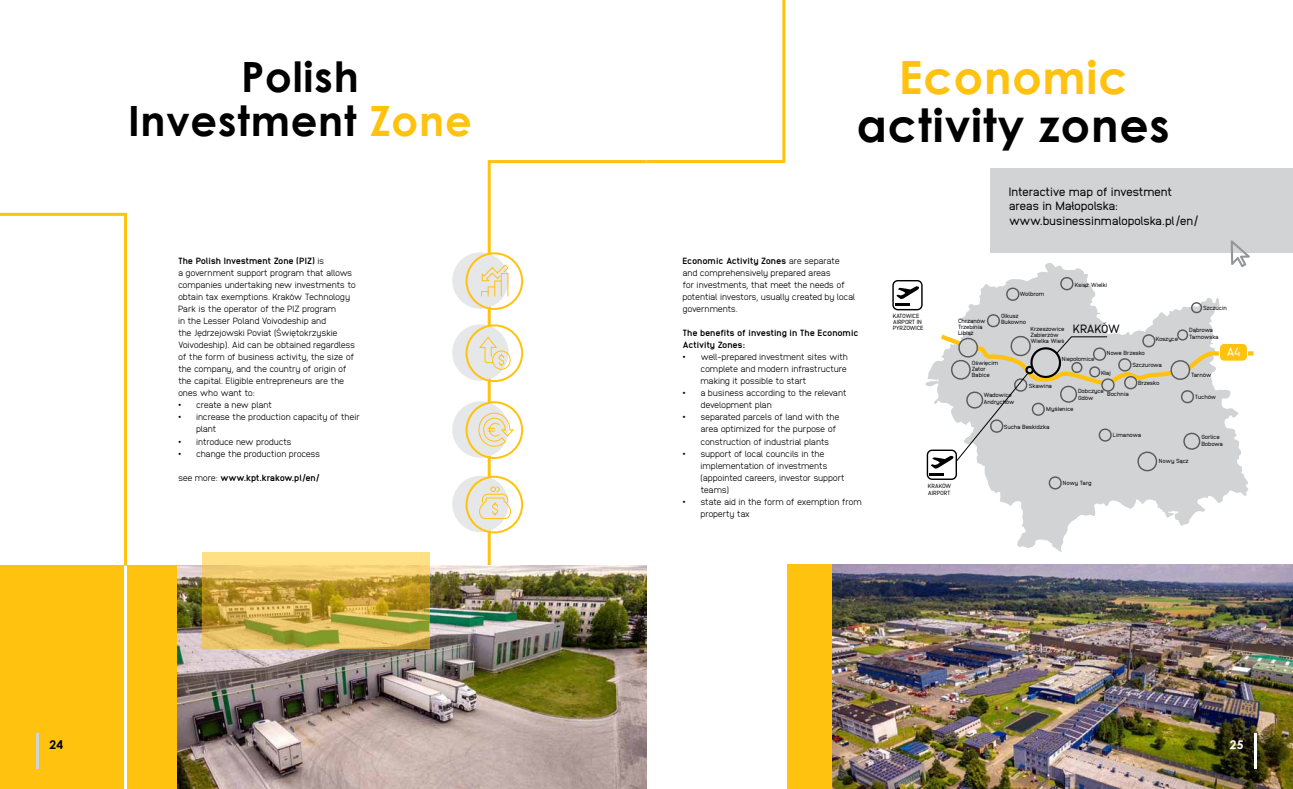
<style>
.page{position:relative;width:1293px;height:789px;background:#fff}
.page>*{position:absolute;margin:0;border:0;box-sizing:border-box;transform-origin:0 0}
.t1{font:700 45.7px "Century Gothic";letter-spacing:.02em;color:#000}
.t2{font:700 45.7px "Century Gothic";letter-spacing:.02em;color:#ffc20e}
.t3{font:700 41.7px/43.8px "Century Gothic";letter-spacing:.02em;color:#000;text-align:center}
.t4{font:12px/14.4px "Anodina";letter-spacing:-.03em;color:#000}
.t5{font:12px "Anodina";color:#fff}
.t6{font:700 12px "Century Gothic";color:#000}
.t7{font:700 12px "Century Gothic";color:#fff}
.t8{font:300 9px/12px "Anodina";letter-spacing:-.03em;color:#000}
.t9{font:300 9px/12px "Anodina";letter-spacing:-.05em;color:#000}
.t10{font:800 9px/12px "Anodina";letter-spacing:-.02em;color:#000}
.t11{font:800 9px "Anodina";letter-spacing:-.07em;color:#000}
.t12{font:6px/7.2px "Anodina";letter-spacing:-.03em;color:#000}
.t13{font:6px/6px "Anodina";letter-spacing:-.05em;color:#000}
.t14{font:6px "Anodina";letter-spacing:-.06em;color:#000}
.s1{color:#ffc20e}
.s2{font-weight:800}
.s3{font-weight:300}
</style>
<div class="page">
<div style="left:0;top:565px;width:178px;height:223px;background:#ffc20e"></div>
<svg style="left:0;top:212px;width:127px;height:353px"></svg>
<svg style="left:486px;top:160px;width:161px;height:628px"></svg>
<div style="left:452px;top:252px;width:56px;height:56px;background:#e6e7e8;border-radius:50%"></div>
<div style="left:452px;top:324px;width:56px;height:56px;background:#e6e7e8;border-radius:50%"></div>
<div style="left:452px;top:401px;width:56px;height:56px;background:#e6e7e8;border-radius:50%"></div>
<div style="left:452px;top:475px;width:56px;height:57px;background:#e6e7e8;border-radius:50%"></div>
<div style="left:465px;top:252px;width:58px;height:58px;border:2px solid #ffc20e;border-radius:50%"></div>
<div style="left:465px;top:324px;width:58px;height:58px;border:2px solid #ffc20e;border-radius:50%"></div>
<div style="left:465px;top:401px;width:58px;height:57px;border:2px solid #ffc20e;border-radius:50%"></div>
<div style="left:465px;top:475px;width:58px;height:58px;border:2px solid #ffc20e;border-radius:50%"></div>
<svg style="left:481px;top:263px;width:28px;height:34px"></svg>
<svg style="left:479px;top:335px;width:32px;height:35px"></svg>
<svg style="left:476px;top:410px;width:39px;height:39px"></svg>
<svg style="left:479px;top:485px;width:34px;height:34px"></svg>
<hr style="left:124px;top:565px;width:3px;height:223px;background:#fff">
<img style="left:178px;top:565px;width:468px;height:223px">
<svg style="left:203px;top:552px;width:227px;height:96px;background:#cfb151"></svg>
<div style="left:787px;top:564px;width:379px;height:224px;background:#ffc20e"></div>
<svg style="left:643px;top:0;width:143px;height:164px"></svg>
<div style="left:990px;top:168px;width:303px;height:84px;background:#d1d3d4"></div>
<svg style="left:1230px;top:240px;width:20px;height:21px"></svg>
<svg style="left:925px;top:261px;width:324px;height:290px"></svg>
<svg style="left:1058px;top:275px;width:15px;height:17px"></svg>
<svg style="left:1004px;top:285px;width:15px;height:15px"></svg>
<svg style="left:927px;top:450px;width:29px;height:29px"></svg>
<div style="left:926px;top:449px;width:31px;height:30px;border:1px solid #000;border-radius:5px"></div>
<hr style="left:929px;top:472px;width:14px;height:3px;background:#000">
<div style="left:892px;top:280px;width:30px;height:30px;border:1px solid #000;border-radius:5px"></div>
<svg style="left:895px;top:286px;width:24px;height:19px"></svg>
<svg style="left:985px;top:300px;width:217px;height:191px"></svg>
<svg style="left:930px;top:332px;width:324px;height:141px;background:#d3d3ce"></svg>
<img style="left:832px;top:564px;width:461px;height:224px">
<hr style="left:36px;top:732px;width:3px;height:36px;background:#d1d3d4">
<hr style="left:1254px;top:732px;width:3px;height:36px;background:#fff">
<h2 class="t3" style="left:128px;top:53px;width:345px">Polish<br>Investment <span class="s1">Zone</span></h2>
<p class="t8" style="left:178px;top:254px;width:179px"><span class="s2">The Polish Investment Zone (PIZ)</span> is<br>a government support program that allows companies undertaking new investments to obtain tax exemptions. Kraków Technology Park is the operator of the PIZ program<br>in the Lesser Poland Voivodeship and<br>the Jędrzejowski Poviat (Świętokrzyskie Voivodeship). Aid can be obtained regardless of the form of business activity, the size of the company, and the country of origin of the capital. Eligible entrepreneurs are the ones who want to:</p>
<p class="t9" style="left:178px;top:398px;width:96px">• create a new plant</p>
<p class="t8" style="left:196px;top:410px;width:165px;text-indent:-18px">• increase the production capacity of their plant</p>
<p class="t9" style="left:178px;top:434px;width:115px">• introduce new products</p>
<p class="t8" style="left:178px;top:446px;width:144px">• change the production process</p>
<p class="t11" style="left:178px;top:470px;width:143px"><span class="s3">see more:</span> www.kpt.krakow.pl/en/</p>
<h1 class="t2" style="left:899px;top:43px;width:230px">Economic</h1>
<h1 class="t1" style="left:857px;top:91px;width:314px">activity zones</h1>
<p class="t9" style="left:682px;top:254px;width:174px"><span class="s2">Economic Activity Zones</span> are separate and comprehensively prepared areas<br>for investments, that meet the needs of potential investors, usually created by local governments.</p>
<p class="t10" style="left:682px;top:326px;width:177px">The benefits of investing in The Economic<br>Activity Zones:</p>
<p class="t8" style="left:700px;top:350px;width:149px;text-indent:-18px">• well-prepared investment sites with complete and modern infrastructure making it possible to start</p>
<p class="t8" style="left:700px;top:386px;width:148px;text-indent:-18px">• a business according to the relevant development plan</p>
<p class="t8" style="left:700px;top:410px;width:141px;text-indent:-18px">• separated parcels of land with the area optimized for the purpose of construction of industrial plants</p>
<p class="t8" style="left:700px;top:446px;width:146px;text-indent:-18px">• support of local councils in the implementation of investments (appointed careers, investor support teams)</p>
<p class="t8" style="left:700px;top:494px;width:163px;text-indent:-18px">• state aid in the form of exemption from property tax</p>
<h3 class="t4" style="left:1008px;top:184px;width:192px">Interactive map of investment areas in Małopolska: www.businessinmalopolska.pl/en/</h3>
<p class="t13" style="left:892px;top:313px;width:32px">KATOWICE<br>AIRPORT IN<br>PYRZOWICE</p>
<p class="t12" style="left:1019px;top:290px;width:26px">Wolbrom</p>
<p class="t12" style="left:1001px;top:312px;width:19px">Olkusz</p>
<p class="t12" style="left:958px;top:317px;width:29px">Chrzanów</p>
<p class="t12" style="left:1001px;top:318px;width:27px">Bukowno</p>
<p class="t12" style="left:958px;top:323px;width:26px;line-height:6px">Trzebinia<br>Libiąż</p>
<p class="t13" style="left:1030px;top:325px;width:35px">Krzeszowice<br>Zabierzów<br>Wielka Wieś</p>
<p class="t12" style="left:1074px;top:280px;width:34px">Książ Wielki</p>
<h3 class="t4" style="left:1072px;top:321px;width:49px">KRAKÓW</h3>
<p class="t13" style="left:1155px;top:336px;width:24px">Koszyce</p>
<p class="t13" style="left:1106px;top:350px;width:40px">Nowe Brzesko</p>
<p class="t12" style="left:1061px;top:354px;width:34px">Niepołomice</p>
<p class="t12" style="left:971px;top:360px;width:28px;line-height:6px">Oświęcim<br>Zator<br>Babice</p>
<p class="t12" style="left:983px;top:391px;width:33px">Wadowice<br>Andrychów</p>
<p class="t12" style="left:1078px;top:387px;width:27px">Dobczyce<br>Gdów</p>
<p class="t14" style="left:1132px;top:360px;width:31px">Szczurowa</p>
<p class="t13" style="left:1138px;top:379px;width:23px">Brzesko</p>
<p class="t12" style="left:1101px;top:368px;width:11px">Kłaj</p>
<p class="t12" style="left:1029px;top:381px;width:25px">Skawina</p>
<p class="t12" style="left:1004px;top:423px;width:47px">Sucha Beskidzka</p>
<p class="t12" style="left:1107px;top:390px;width:23px">Bochnia</p>
<p class="t12" style="left:1046px;top:405px;width:29px">Myślenice</p>
<p class="t12" style="left:1113px;top:430px;width:30px">Limanowa</p>
<p class="t12" style="left:1203px;top:304px;width:25px">Szczucin</p>
<p class="t13" style="left:1189px;top:326px;width:31px;line-height:7.2px">Dąbrowa<br>Tarnowska</p>
<p class="t12" style="left:1191px;top:370px;width:22px">Tarnów</p>
<p class="t12" style="left:1195px;top:392px;width:23px">Tuchów</p>
<h3 class="t5" style="left:1226px;top:343px;width:16px">A4</h3>
<p class="t12" style="left:1201px;top:432px;width:23px">Gorlice<br>Bobowa</p>
<p class="t13" style="left:1159px;top:458px;width:31px">Nowy Sącz</p>
<p class="t12" style="left:928px;top:481px;width:25px">KRAKÓW<br>AIRPORT</p>
<p class="t14" style="left:1062px;top:478px;width:30px">Nowy Targ</p>
<h3 class="t6" style="left:49px;top:735px;width:15px">24</h3>
<h3 class="t7" style="left:1229px;top:735px;width:15px">25</h3>
</div>
